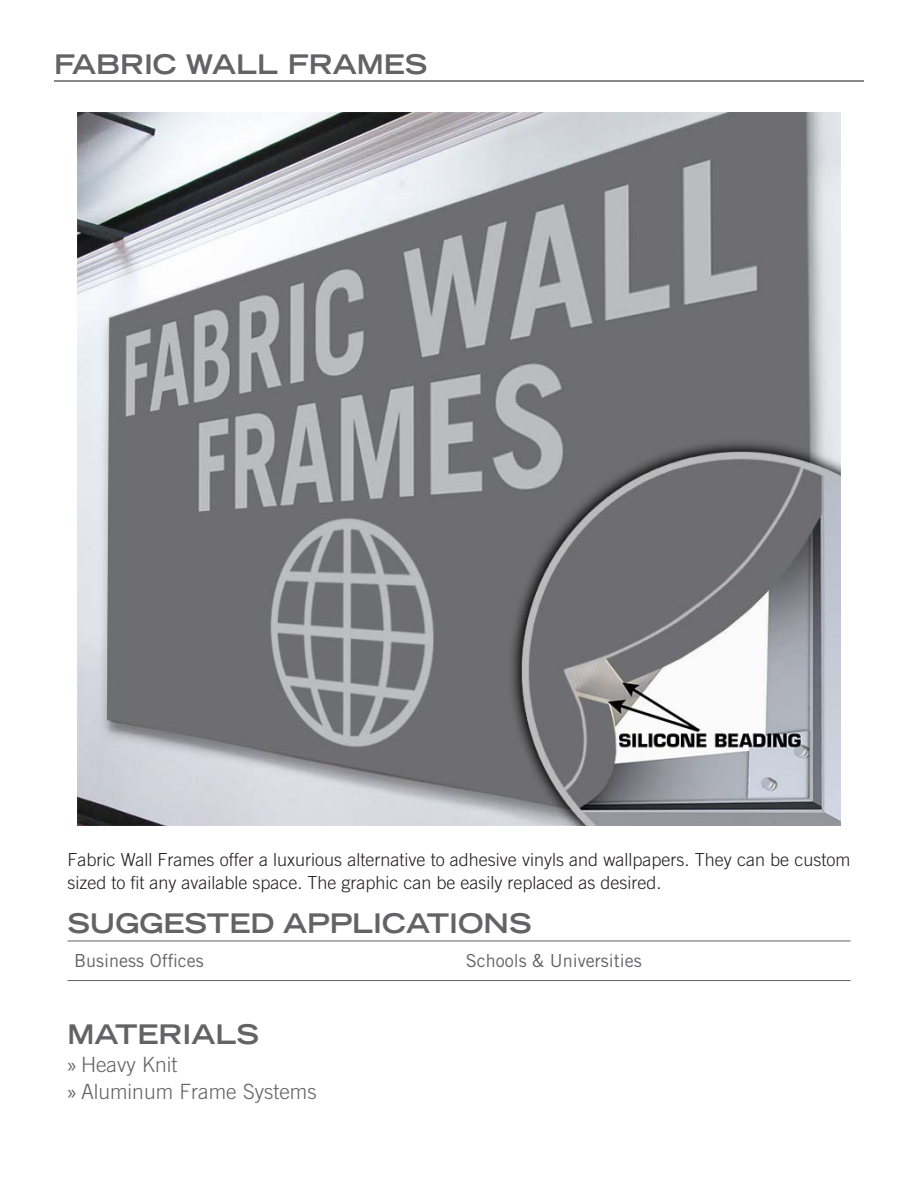
<style>
.page{position:relative;width:918px;height:1188px;background:#fff}
.page>*{position:absolute;margin:0;border:0;box-sizing:border-box;transform-origin:0 0}
.HEADERS{font:700 expanded 27px "Trade Gothic LT Std";color:#636366}
.t1{font:300 21px "Trade Gothic LT Std";color:#636366}
.INFOCOPY{font:300 18px/22.5px "Trade Gothic LT Std";color:#231f20}
.t2{font:18px "Trade Gothic LT Std";color:#636366}
.s1{font-family:"Myriad Pro";font-weight:400}
</style>
<div class="page">
<hr style="left:54px;top:80px;width:810px;height:2px;background:#636366">
<hr style="left:68px;top:941px;width:391px;height:1px;background:#636366">
<hr style="left:459px;top:941px;width:391px;height:1px;background:#636366">
<hr style="left:68px;top:980px;width:391px;height:1px;background:#636366">
<hr style="left:459px;top:980px;width:391px;height:1px;background:#636366">
<img style="left:78px;top:112px;width:762px;height:714px">
<p class="HEADERS" style="left:54px;top:46px;width:375px">FABRIC WALL FRAMES</p>
<p class="INFOCOPY" style="left:68px;top:848px;width:784px">Fabric Wall Frames offer a luxurious alternative to adhesive vinyls and wallpapers. They can be custom sized to fit any available space. The graphic can be easily replaced as desired.</p>
<p class="HEADERS" style="left:68px;top:906px;width:466px">SUGGESTED APPLICATIONS</p>
<p class="t2" style="left:74px;top:950px;width:131px">Business Offices</p>
<p class="t2" style="left:466px;top:950px;width:177px">Schools &amp; Universities</p>
<p class="HEADERS" style="left:68px;top:1016px;width:193px">MATERIALS</p>
<p class="t1" style="left:68px;top:1052px;width:111px"><span class="s1">»</span> Heavy Knit</p>
<p class="t1" style="left:68px;top:1079px;width:251px"><span class="s1">»</span> Aluminum Frame Systems</p>
</div>
